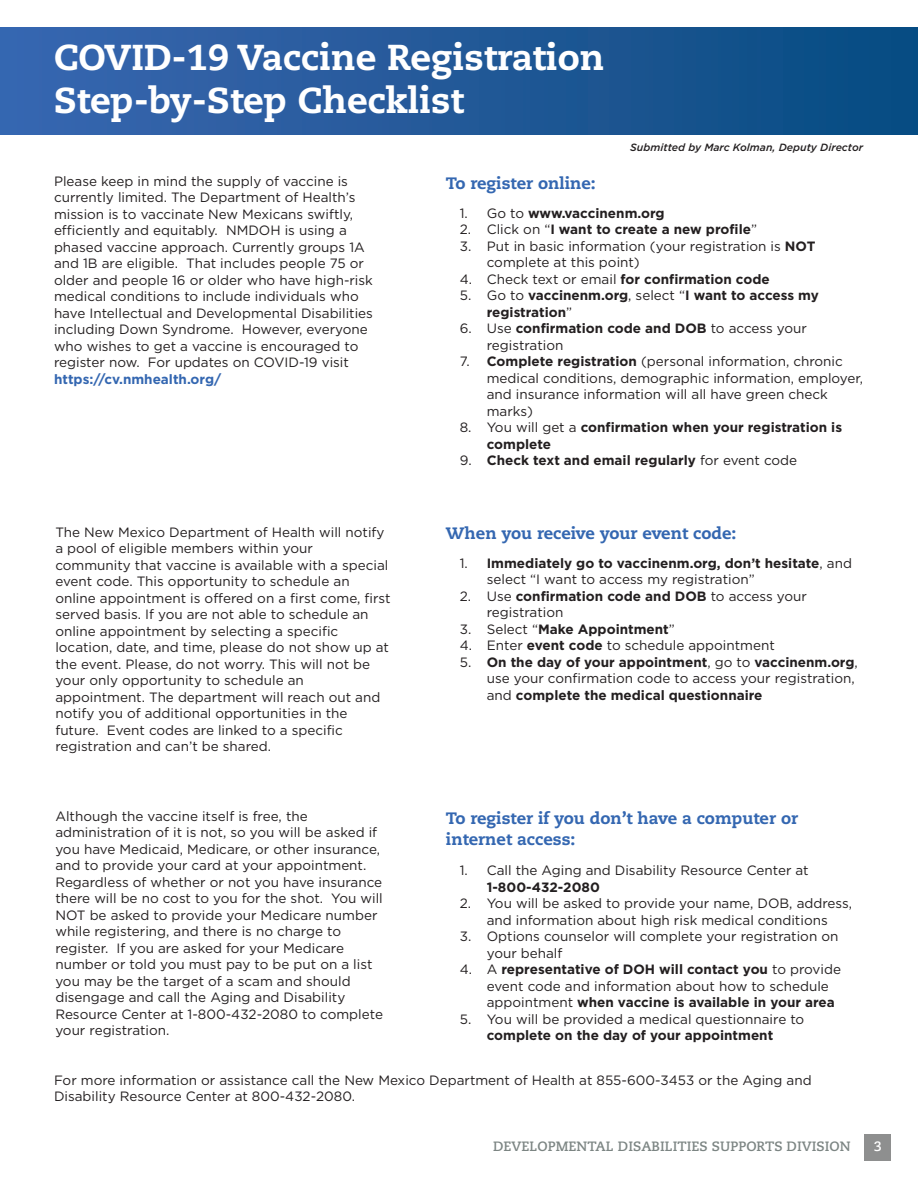
<style>
.page{position:relative;width:918px;height:1188px;background:#fff}
.page>*{position:absolute;margin:0;border:0;box-sizing:border-box;transform-origin:0 0}
.t1{font:800 36px/43.2px "Caecilia LT Std";color:#fff}
.t2{font:800 16.5px/21px "Caecilia LT Std";color:#3467b1}
.t3{font:13.5px/16.5px "Gotham";color:#231f20}
.t4{font:700 13.5px/16.5px "Gotham";color:#231f20}
.t5{font:700 13.5px "Caecilia LT Std";color:#7c8583}
.t6{font:700 13.5px "Gotham";color:#3467b1}
.t7{font:700 13.5px "Caecilia LT Std";color:#fff}
.t8{font:italic 500 10.5px "Gotham";color:#231f20}
.s1{font-weight:400}
.s2{font-weight:700}
</style>
<div class="page">
<div style="left:864px;top:1134px;width:27px;height:27px;background:#8e8f8f"></div>
<div style="left:0;top:27px;width:918px;height:108px;background:linear-gradient(to right,#3b67b0,#084b81)"></div>
<h1 class="t1" style="left:54px;top:36px;width:552px">COVID-19 Vaccine Registration<br>Step-by-Step Checklist</h1>
<p class="t8" style="left:630px;top:142px;width:234px">Submitted by Marc Kolman, Deputy Director</p>
<p class="t3" style="left:54px;top:173px;width:321px">Please keep in mind the supply of vaccine is currently limited. The Department of Health’s mission is to vaccinate New Mexicans swiftly, efficiently and equitably. NMDOH is using a phased vaccine approach. Currently groups 1A and 1B are eligible. That includes people 75 or older and people 16 or older who have high-risk medical conditions to include individuals who have Intellectual and Developmental Disabilities including Down Syndrome. However, everyone who wishes to get a vaccine is encouraged to register now. For updates on COVID-19 visit</p>
<p class="t6" style="left:54px;top:371px;width:169px">https://cv.nmhealth.org/</p>
<p class="t3" style="left:55px;top:523px;width:337px">The New Mexico Department of Health will notify a pool of eligible members within your community that vaccine is available with a special event code. This opportunity to schedule an online appointment is offered on a first come, first served basis. If you are not able to schedule an online appointment by selecting a specific location, date, and time, please do not show up at the event. Please, do not worry. This will not be your only opportunity to schedule an appointment. The department will reach out and notify you of additional opportunities in the future. Event codes are linked to a specific registration and can’t be shared.</p>
<p class="t3" style="left:55px;top:808px;width:329px">Although the vaccine itself is free, the administration of it is not, so you will be asked if you have Medicaid, Medicare, or other insurance, and to provide your card at your appointment.<br>Regardless of whether or not you have insurance there will be no cost to you for the shot. You will NOT be asked to provide your Medicare number while registering, and there is no charge to register. If you are asked for your Medicare number or told you must pay to be put on a list you may be the target of a scam and should disengage and call the Aging and Disability Resource Center at 1-800-432-2080 to complete your registration.</p>
<p class="t2" style="left:446px;top:172px;width:151px">To register online:</p>
<p class="t4" style="left:460px;top:204px;width:206px"><span class="s1">1. Go to</span> www.vaccinenm.org</p>
<p class="t4" style="left:460px;top:221px;width:299px"><span class="s1">2. Click on “</span>I want to create a new profile<span class="s1">”</span></p>
<p class="t3" style="left:487px;top:237px;width:330px;text-indent:-27px">3. Put in basic information (your registration is <span class="s2">NOT </span>complete at this point)</p>
<p class="t4" style="left:460px;top:270px;width:311px"><span class="s1">4. Check text or email</span> for confirmation code</p>
<p class="t4" style="left:487px;top:287px;width:334px;text-indent:-27px"><span class="s1">5. Go to</span> vaccinenm.org<span class="s1">, select “</span>I want to access my registration<span class="s1">”</span></p>
<p class="t3" style="left:487px;top:320px;width:322px;text-indent:-27px">6. Use <span class="s2">confirmation code and DOB</span> to access your registration</p>
<p class="t3" style="left:487px;top:353px;width:378px;text-indent:-27px">7. <span class="s2">Complete registration</span> (personal information, chronic medical conditions, demographic information, employer, and insurance information will all have green check marks)</p>
<p class="t4" style="left:487px;top:419px;width:357px;text-indent:-27px"><span class="s1">8. You will get a</span> confirmation when your registration is complete</p>
<p class="t4" style="left:460px;top:452px;width:339px"><span class="s1">9.</span> Check text and email regularly <span class="s1">for event code</span></p>
<p class="t2" style="left:446px;top:523px;width:292px">When you receive your event code:</p>
<p class="t4" style="left:487px;top:554px;width:367px;text-indent:-27px"><span class="s1">1.</span> Immediately go to vaccinenm.org, don’t hesitate<span class="s1">, and select “I want to access my registration”</span></p>
<p class="t3" style="left:487px;top:587px;width:322px;text-indent:-27px">2. Use <span class="s2">confirmation code and DOB</span> to access your registration</p>
<p class="t4" style="left:460px;top:620px;width:217px"><span class="s1">3. Select “</span>Make Appointment<span class="s1">”</span></p>
<p class="t3" style="left:460px;top:637px;width:317px">4. Enter <span class="s2">event code</span> to schedule appointment</p>
<p class="t4" style="left:487px;top:653px;width:373px;text-indent:-27px"><span class="s1">5.</span> On the day of your appointment<span class="s1">, go to</span> vaccinenm.org<span class="s1">, use your confirmation code to access your registration, and</span> complete the medical questionnaire</p>
<p class="t2" style="left:446px;top:807px;width:354px">To register if you don’t have a computer or internet access:</p>
<p class="t3" style="left:460px;top:862px;width:351px">1. Call the Aging and Disability Resource Center at</p>
<p class="t4" style="left:487px;top:879px;width:115px">1-800-432-2080</p>
<p class="t3" style="left:460px;top:895px;width:394px;text-align:center">2. You will be asked to provide your name, DOB, address, and information about high risk medical conditions</p>
<p class="t3" style="left:487px;top:928px;width:353px;text-indent:-27px">3. Options counselor will complete your registration on your behalf</p>
<p class="t4" style="left:487px;top:961px;width:356px;text-indent:-27px"><span class="s1">4. A</span> representative of DOH will contact you <span class="s1">to provide event code and information about how to schedule appointment</span> when vaccine is available in your area</p>
<p class="t3" style="left:460px;top:1011px;width:346px">5. You will be provided a medical questionnaire to</p>
<p class="t4" style="left:487px;top:1027px;width:288px">complete on the day of your appointment</p>
<p class="t3" style="left:54px;top:1072px;width:759px">For more information or assistance call the New Mexico Department of Health at 855-600-3453 or the Aging and<br>Disability Resource Center at 800-432-2080.</p>
<p class="t5" style="left:493px;top:1138px;width:359px">DEVELOPMENTAL DISABILITIES SUPPORTS DIVISION</p>
<p class="t7" style="left:874px;top:1138px;width:9px">3</p>
</div>
